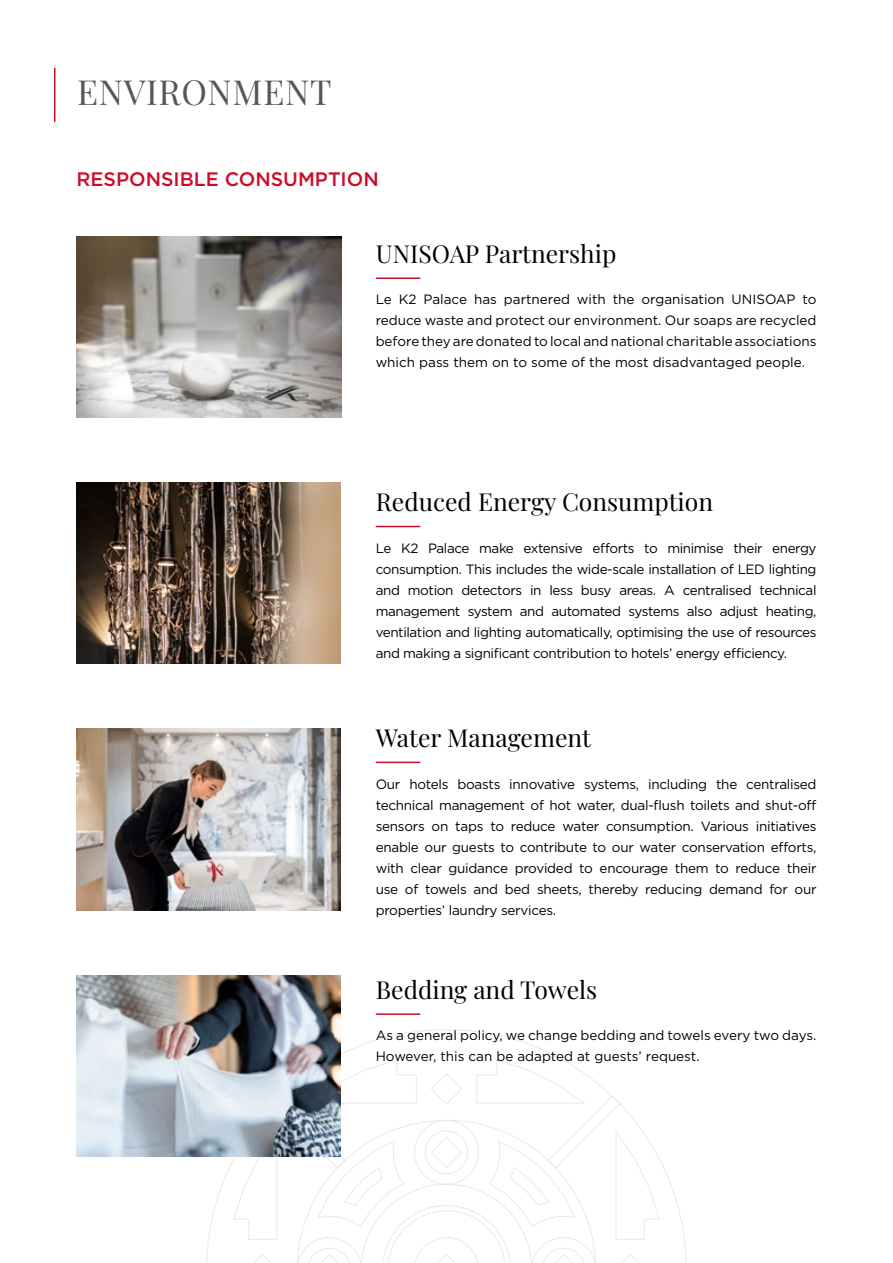
<style>
.page{position:relative;width:893px;height:1263px;background:#fff}
.page>*{position:absolute;margin:0;border:0;box-sizing:border-box;transform-origin:0 0}
.t1{font:34.5px "Playfair Display";letter-spacing:.02em;color:#555756}
.t2{font:24.75px "Playfair Display";color:#000}
.t3{font:500 19.5px "Gotham";color:#cd0c2a}
.t4{font:13.5px/21px "Gotham";letter-spacing:-.02em;color:#000;text-align:justify}
.t5{font:13.5px/21px "Gotham";color:#000}
</style>
<div class="page">
<svg style="left:206px;top:1029px;width:481px;height:234px"></svg>
<hr style="left:54px;top:68px;width:2px;height:54px;background:#cd0c2a">
<img style="left:76px;top:236px;width:266px;height:181px">
<hr style="left:376px;top:277px;width:44px;height:2px;background:#cd0c2a">
<hr style="left:376px;top:526px;width:44px;height:1px;background:#cd0c2a">
<img style="left:76px;top:482px;width:265px;height:182px">
<hr style="left:376px;top:762px;width:44px;height:1px;background:#cd0c2a">
<img style="left:76px;top:729px;width:265px;height:181px">
<hr style="left:376px;top:1013px;width:44px;height:2px;background:#cd0c2a">
<img style="left:76px;top:975px;width:265px;height:181px">
<h1 class="t1" style="left:77px;top:65px;width:256px">ENVIRONMENT</h1>
<h3 class="t3" style="left:76px;top:166px;width:304px">RESPONSIBLE CONSUMPTION</h3>
<h2 class="t2" style="left:376px;top:234px;width:242px">UNISOAP Partnership</h2>
<p class="t4" style="left:376px;top:289px;width:442px">Le K2 Palace has partnered with the organisation UNISOAP to reduce waste and protect our environment. Our soaps are recycled before they are donated to local and national charitable associations which pass them on to some of the most disadvantaged people.</p>
<h2 class="t2" style="left:376px;top:482px;width:339px">Reduced Energy Consumption</h2>
<p class="t4" style="left:376px;top:537px;width:442px">Le K2 Palace make extensive efforts to minimise their energy consumption. This includes the wide-scale installation of LED lighting and motion detectors in less busy areas. A centralised technical management system and automated systems also adjust heating, ventilation and lighting automatically, optimising the use of resources and making a significant contribution to hotels’ energy efficiency.</p>
<h2 class="t2" style="left:376px;top:718px;width:217px">Water Management</h2>
<p class="t4" style="left:376px;top:773px;width:442px">Our hotels boasts innovative systems, including the centralised technical management of hot water, dual-flush toilets and shut-off sensors on taps to reduce water consumption. Various initiatives enable our guests to contribute to our water conservation efforts, with clear guidance provided to encourage them to reduce their use of towels and bed sheets, thereby reducing demand for our properties’ laundry services.</p>
<h2 class="t2" style="left:376px;top:970px;width:223px">Bedding and Towels</h2>
<p class="t5" style="left:376px;top:1025px;width:442px">As a general policy, we change bedding and towels every two days.<br>However, this can be adapted at guests’ request.</p>
</div>
